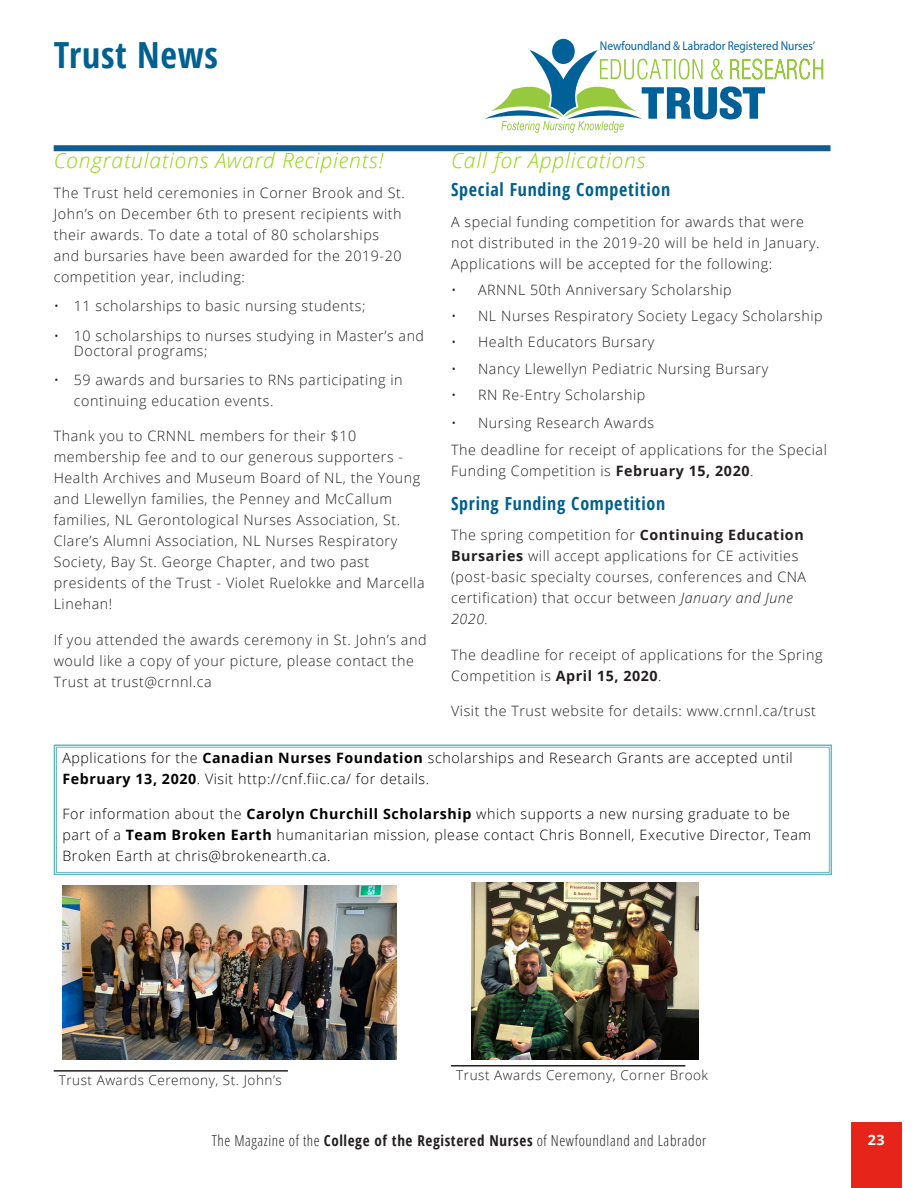
<style>
.page{position:relative;width:918px;height:1188px;background:#fff}
.page>*{position:absolute;margin:0;border:0;box-sizing:border-box;transform-origin:0 0}
.Title_Header__Blue{font:700 36px "Open Sans Condensed";letter-spacing:.02em;color:#00608e}
.Header__Large_-_Blue{font:italic 300 21px "Open Sans";letter-spacing:.04em;color:#94d608}
.Header__Small_-_Blue{font:700 18px "Open Sans Condensed";letter-spacing:.04em;color:#00608e}
.t1{font:300 15px "Open Sans Condensed";letter-spacing:.04em;color:#231f20}
.t2{font:300 14.25px/21px "Open Sans";letter-spacing:.04em;color:#231f20}
.t3{font:300 14.25px/21px "Open Sans";letter-spacing:.04em;color:#000}
.t4{font:700 14.25px "Open Sans";color:#fff}
.t5{font:300 13.5px "Open Sans";letter-spacing:.04em;color:#231f20}
.t6{font:12.6px "Myriad Pro";color:#006199;scale:.9 1}
.s1{font-weight:700}
.s2{font-style:italic}
</style>
<div class="page">
<div style="left:851px;top:1122px;width:50px;height:65px;background:#e72419"></div>
<div style="left:54px;top:145px;width:776px;height:6px;background:#115c92"></div>
<svg style="left:53px;top:744px;width:779px;height:131px"></svg>
<hr style="left:54px;top:1069px;width:234px;height:2px;background:#231f20">
<hr style="left:451px;top:1064px;width:234px;height:2px;background:#231f20">
<div style="left:552px;top:39px;width:22px;height:25px;background:#006199;border-radius:50%"></div>
<svg style="left:485px;top:50px;width:338px;height:83px"></svg>
<img style="left:62px;top:885px;width:334px;height:174px">
<img style="left:471px;top:882px;width:227px;height:177px">
<p class="Title_Header__Blue" style="left:54px;top:30px;width:166px">Trust News</p>
<p class="t6" style="left:599px;top:38px;width:241px">Newfoundland &amp; Labrador Registered Nurses’</p>
<p class="Header__Large_-_Blue" style="left:451px;top:146px;width:196px">Call for Applications</p>
<p class="Header__Small_-_Blue" style="left:451px;top:177px;width:221px">Special Funding Competition</p>
<p class="t2" style="left:451px;top:210px;width:370px">A special funding competition for awards that were not distributed in the 2019-20 will be held in January.<br>Applications will be accepted for the following:</p>
<p class="t2" style="left:451px;top:279px;width:282px">• ARNNL 50th Anniversary Scholarship</p>
<p class="t2" style="left:451px;top:305px;width:373px">• NL Nurses Respiratory Society Legacy Scholarship</p>
<p class="t2" style="left:451px;top:331px;width:205px">• Health Educators Bursary</p>
<p class="t2" style="left:451px;top:357px;width:318px">• Nancy Llewellyn Pediatric Nursing Bursary</p>
<p class="t2" style="left:451px;top:384px;width:196px">• RN Re-Entry Scholarship</p>
<p class="t2" style="left:451px;top:411px;width:204px">• Nursing Research Awards</p>
<p class="t2" style="left:451px;top:439px;width:377px">The deadline for receipt of applications for the Special<br>Funding Competition is <span class="s1">February 15, 2020</span>.</p>
<p class="Header__Small_-_Blue" style="left:451px;top:491px;width:216px">Spring Funding Competition</p>
<p class="t2" style="left:451px;top:524px;width:356px">The spring competition for <span class="s1">Continuing Education Bursaries</span> will accept applications for CE activities (post-basic specialty courses, conferences and CNA certification) that occur between <span class="s2">January and June 2020.</span></p>
<p class="t2" style="left:451px;top:643px;width:373px">The deadline for receipt of applications for the Spring<br>Competition is <span class="s1">April 15, 2020</span>.</p>
<p class="t2" style="left:451px;top:699px;width:366px">Visit the Trust website for details: www.crnnl.ca/trust</p>
<p class="t3" style="left:62px;top:746px;width:731px">Applications for the <span class="s1">Canadian Nurses Foundation</span> scholarships and Research Grants are accepted until<br><span class="s1">February 13, 2020</span>. Visit http://cnf.fiic.ca/ for details.</p>
<p class="t3" style="left:62px;top:803px;width:750px">For information about the <span class="s1">Carolyn Churchill Scholarship</span> which supports a new nursing graduate to be part of a <span class="s1">Team Broken Earth</span> humanitarian mission, please contact Chris Bonnell, Executive Director, Team<br>Broken Earth at chris@brokenearth.ca.</p>
<p class="Header__Large_-_Blue" style="left:54px;top:146px;width:331px">Congratulations Award Recipients!</p>
<p class="t2" style="left:54px;top:182px;width:353px">The Trust held ceremonies in Corner Brook and St.<br>John’s on December 6th to present recipients with their awards. To date a total of 80 scholarships and bursaries have been awarded for the 2019-20 competition year, including:</p>
<p class="t2" style="left:54px;top:295px;width:313px">• 11 scholarships to basic nursing students;</p>
<p class="t2" style="left:74px;top:327px;width:351px;line-height:15px;text-indent:-20px">• 10 scholarships to nurses studying in Master’s and<br>Doctoral programs;</p>
<p class="t2" style="left:74px;top:369px;width:330px;text-indent:-20px">• 59 awards and bursaries to RNs participating in continuing education events.</p>
<p class="t2" style="left:54px;top:425px;width:372px">Thank you to CRNNL members for their $10 membership fee and to our generous supporters - Health Archives and Museum Board of NL, the Young and Llewellyn families, the Penney and McCallum families, NL Gerontological Nurses Association, St.<br>Clare’s Alumni Association, NL Nurses Respiratory Society, Bay St. George Chapter, and two past presidents of the Trust - Violet Ruelokke and Marcella Linehan!</p>
<p class="t2" style="left:54px;top:628px;width:374px">If you attended the awards ceremony in St. John’s and would like a copy of your picture, please contact the<br>Trust at trust@crnnl.ca</p>
<p class="t5" style="left:59px;top:1070px;width:224px">Trust Awards Ceremony, St. John’s</p>
<p class="t5" style="left:456px;top:1065px;width:253px">Trust Awards Ceremony, Corner Brook</p>
<p class="t1" style="left:212px;top:1130px;width:496px">The Magazine of the <span class="s1">College of the Registered Nurses</span> of Newfoundland and Labrador</p>
<p class="t4" style="left:867px;top:1129px;width:18px">23</p>
</div>
